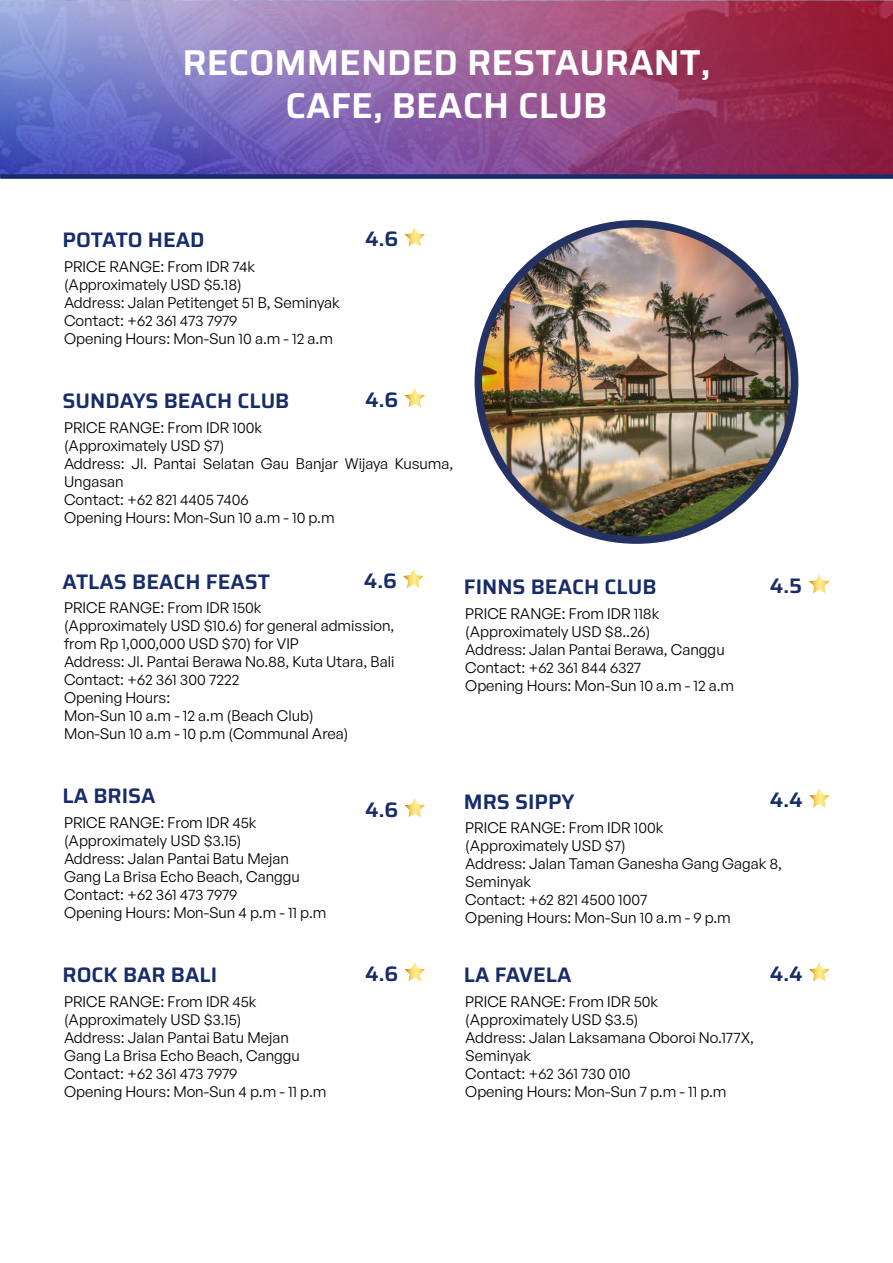
<style>
.page{position:relative;width:893px;height:1263px;background:#fff}
.page>*{position:absolute;margin:0;border:0;box-sizing:border-box;transform-origin:0 0}
.t1{font:600 36px/43.2px "Saira";color:#fff;text-align:center}
.t2{font:600 21px "Saira";color:#172c68}
.t3{font:15px/18px "General Sans";color:#000}
</style>
<div class="page">
<img style="left:478px;top:224px;width:317px;height:316px;border-radius:158px">
<div style="left:475px;top:220px;width:323px;height:324px;border:8px solid #243163;border-radius:50%"></div>
<svg style="left:809px;top:574px;width:21px;height:19px"></svg>
<svg style="left:809px;top:788px;width:21px;height:20px"></svg>
<svg style="left:809px;top:962px;width:21px;height:19px"></svg>
<svg style="left:404px;top:962px;width:21px;height:19px"></svg>
<svg style="left:404px;top:798px;width:21px;height:19px"></svg>
<svg style="left:403px;top:569px;width:20px;height:19px"></svg>
<svg style="left:404px;top:388px;width:21px;height:19px"></svg>
<svg style="left:404px;top:227px;width:21px;height:20px"></svg>
<img style="left:0;top:0;width:893px;height:174px">
<div style="left:0;top:174px;width:893px;height:5px;background:#172c68"></div>
<h1 class="t1" style="left:182px;top:44px;width:530px">RECOMMENDED RESTAURANT,<br>CAFE, BEACH CLUB</h1>
<h2 class="t2" style="left:63px;top:232px;width:144px">POTATO HEAD</h2>
<p class="t3" style="left:64px;top:258px;width:277px">PRICE RANGE: From IDR 74k (Approximately USD $5.18)<br>Address: Jalan Petitenget 51 B, Seminyak<br>Contact: +62 361 473 7979<br>Opening Hours: Mon-Sun 10 a.m - 12 a.m</p>
<h2 class="t2" style="left:365px;top:230px;width:35px">4.6</h2>
<h2 class="t2" style="left:365px;top:391px;width:35px">4.6</h2>
<h2 class="t2" style="left:63px;top:393px;width:228px">SUNDAYS BEACH CLUB</h2>
<p class="t3" style="left:64px;top:419px;width:391px">PRICE RANGE: From IDR 100k<br>(Approximately USD $7)<br>Address: Jl. Pantai Selatan Gau Banjar Wijaya Kusuma,<br>Ungasan<br>Contact: +62 821 4405 7406<br>Opening Hours: Mon-Sun 10 a.m - 10 p.m</p>
<h2 class="t2" style="left:364px;top:572px;width:35px">4.6</h2>
<h2 class="t2" style="left:63px;top:573px;width:209px">ATLAS BEACH FEAST</h2>
<p class="t3" style="left:64px;top:600px;width:332px">PRICE RANGE: From IDR 150k<br>(Approximately USD $10.6) for general admission, from Rp 1,000,000 USD $70) for VIP<br>Address: Jl. Pantai Berawa No.88, Kuta Utara, Bali Contact: +62 361 300 7222<br>Opening Hours:<br>Mon-Sun 10 a.m - 12 a.m (Beach Club)<br>Mon-Sun 10 a.m - 10 p.m (Communal Area)</p>
<h2 class="t2" style="left:63px;top:788px;width:95px">LA BRISA</h2>
<p class="t3" style="left:64px;top:814px;width:264px">PRICE RANGE: From IDR 45k (Approximately USD $3.15)<br>Address: Jalan Pantai Batu Mejan<br>Gang La Brisa Echo Beach, Canggu<br>Contact: +62 361 473 7979<br>Opening Hours: Mon-Sun 4 p.m - 11 p.m</p>
<h2 class="t2" style="left:365px;top:801px;width:35px">4.6</h2>
<h2 class="t2" style="left:464px;top:579px;width:194px">FINNS BEACH CLUB</h2>
<p class="t3" style="left:465px;top:605px;width:270px">PRICE RANGE: From IDR 118k (Approximately USD $8..26)<br>Address: Jalan Pantai Berawa, Canggu<br>Contact: +62 361 844 6327<br>Opening Hours: Mon-Sun 10 a.m - 12 a.m</p>
<h2 class="t2" style="left:770px;top:577px;width:34px">4.5</h2>
<h2 class="t2" style="left:770px;top:791px;width:34px">4.4</h2>
<h2 class="t2" style="left:464px;top:793px;width:112px">MRS SIPPY</h2>
<p class="t3" style="left:465px;top:820px;width:318px">PRICE RANGE: From IDR 100k<br>(Approximately USD $7)<br>Address: Jalan Taman Ganesha Gang Gagak 8,<br>Seminyak<br>Contact: +62 821 4500 1007<br>Opening Hours: Mon-Sun 10 a.m - 9 p.m</p>
<h2 class="t2" style="left:63px;top:967px;width:156px">ROCK BAR BALI</h2>
<p class="t3" style="left:64px;top:993px;width:264px">PRICE RANGE: From IDR 45k (Approximately USD $3.15)<br>Address: Jalan Pantai Batu Mejan<br>Gang La Brisa Echo Beach, Canggu<br>Contact: +62 361 473 7979<br>Opening Hours: Mon-Sun 4 p.m - 11 p.m</p>
<h2 class="t2" style="left:365px;top:965px;width:35px">4.6</h2>
<h2 class="t2" style="left:770px;top:965px;width:34px">4.4</h2>
<h2 class="t2" style="left:464px;top:967px;width:109px">LA FAVELA</h2>
<p class="t3" style="left:465px;top:993px;width:290px">PRICE RANGE: From IDR 50k (Approximately USD $3.5)<br>Address: Jalan Laksamana Oboroi No.177X,<br>Seminyak<br>Contact: +62 361 730 010<br>Opening Hours: Mon-Sun 7 p.m - 11 p.m</p>
</div>
